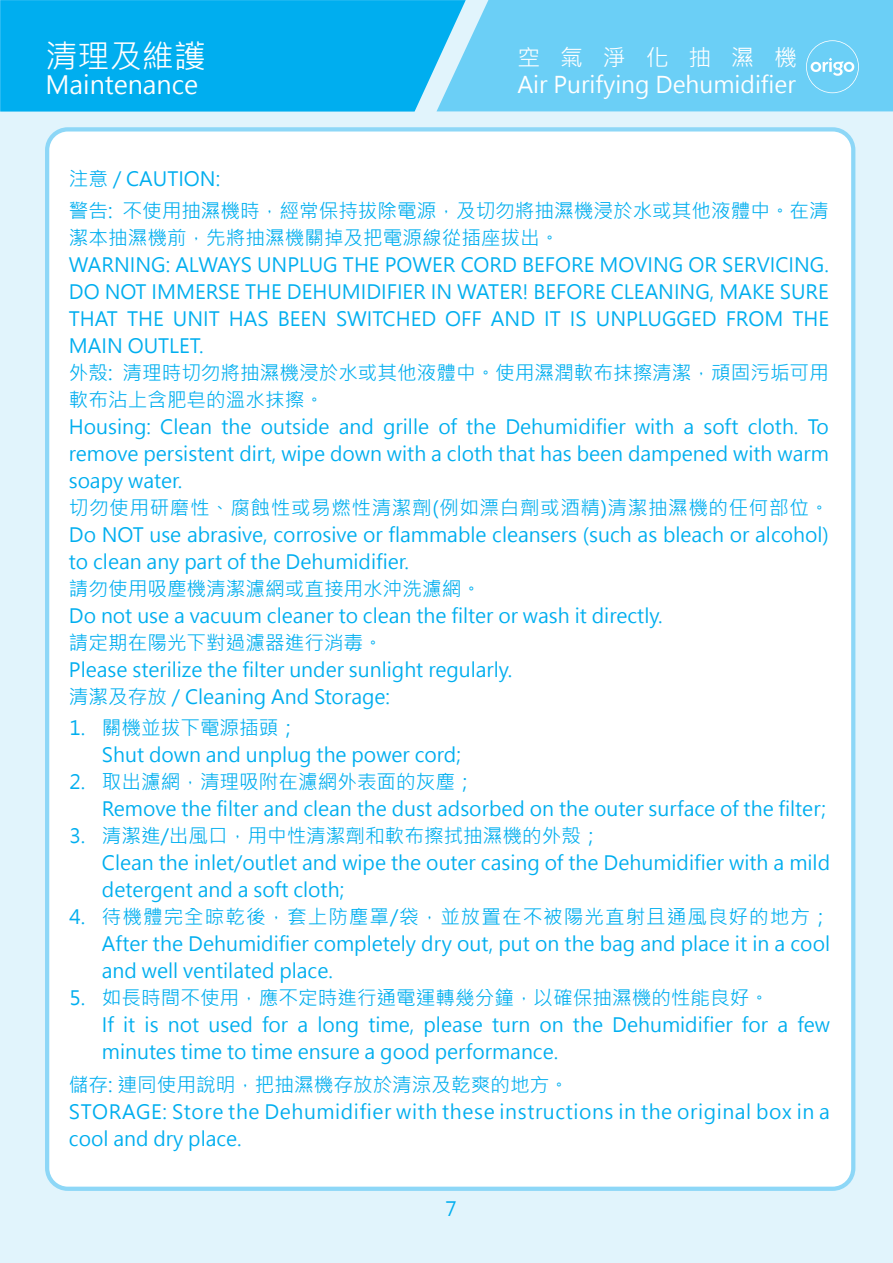
<style>
.page{position:relative;width:893px;height:1263px;background:#e1f4fc}
.page>*{position:absolute;margin:0;border:0;box-sizing:border-box;transform-origin:0 0}
.t1{font:32.1px "Microsoft Jheng Hei";color:#fff}
.t2{font:25.05px "Microsoft Jheng Hei";color:#fff}
.t3{font:22.8px/27.5px "Microsoft Jheng Hei";color:#fff}
.t4{font:19.65px/27px "Microsoft Jheng Hei";color:#00aeef}
.t5{font:19.65px/27px "Microsoft Jheng Hei";letter-spacing:.03em;color:#00aeef}
</style>
<div class="page">
<div style="left:0;top:0;width:466px;height:112px;background:#00aeef"></div>
<div style="left:436px;top:0;width:457px;height:111px;background:#6bcff6"></div>
<svg style="left:806px;top:40px;width:53px;height:53px;background:#7fd5f7"></svg>
<div style="left:47px;top:129px;width:806px;height:1060px;background:#fff;border-radius:21px"></div>
<div style="left:45px;top:127px;width:810px;height:1064px;border:4px solid #8dd7f7;border-radius:21px"></div>
<h1 class="t1" style="left:45px;top:36px;width:162px">清理及維護</h1>
<p class="t3" style="left:517px;top:44px;width:281px">空 氣 淨 化 抽 濕 機<br>Air Purifying Dehumidifier</p>
<p class="t2" style="left:45px;top:69px;width:154px">Maintenance</p>
<p class="t4" style="left:69px;top:162px;width:761px;line-height:32.1px">注意 / CAUTION:<br>警告: 不使用抽濕機時，經常保持拔除電源，及切勿將抽濕機浸於水或其他液體中。在清</p>
<p class="t4" style="left:69px;top:224px;width:762px">潔本抽濕機前，先將抽濕機關掉及把電源線從插座拔出。<br>WARNING: ALWAYS UNPLUG THE POWER CORD BEFORE MOVING OR SERVICING.<br>DO NOT IMMERSE THE DEHUMIDIFIER IN WATER! BEFORE CLEANING, MAKE SURE THAT THE UNIT HAS BEEN SWITCHED OFF AND IT IS UNPLUGGED FROM THE MAIN OUTLET.<br>外殼: 清理時切勿將抽濕機浸於水或其他液體中。使用濕潤軟布抹擦清潔，頑固污垢可用軟布沾上含肥皂的溫水抹擦。<br>Housing: Clean the outside and grille of the Dehumidifier with a soft cloth. To remove persistent dirt, wipe down with a cloth that has been dampened with warm soapy water.<br>切勿使用研磨性、腐蝕性或易燃性清潔劑(例如漂白劑或酒精)清潔抽濕機的任何部位。Do NOT use abrasive, corrosive or flammable cleansers (such as bleach or alcohol) to clean any part of the Dehumidifier.<br>請勿使用吸塵機清潔濾網或直接用水沖洗濾網。<br>Do not use a vacuum cleaner to clean the filter or wash it directly.<br>請定期在陽光下對過濾器進行消毒。<br>Please sterilize the filter under sunlight regularly.<br>清潔及存放 / Cleaning And Storage:</p>
<p class="t4" style="left:102px;top:714px;width:730px">關機並拔下電源插頭；<br>Shut down and unplug the power cord;<br>取出濾網，清理吸附在濾網外表面的灰塵；<br>Remove the filter and clean the dust adsorbed on the outer surface of the filter;清潔進/出風口，用中性清潔劑和軟布擦拭抽濕機的外殼；<br>Clean the inlet/outlet and wipe the outer casing of the Dehumidifier with a mild detergent and a soft cloth;<br>待機體完全晾乾後，套上防塵罩/袋，並放置在不被陽光直射且通風良好的地方；After the Dehumidifier completely dry out, put on the bag and place it in a cool and well ventilated place.<br>如長時間不使用，應不定時進行通電運轉幾分鐘，以確保抽濕機的性能良好。<br>If it is not used for a long time, please turn on the Dehumidifier for a few minutes time to time ensure a good performance.</p>
<p class="t4" style="left:70px;top:714px;width:17px">1.</p>
<p class="t4" style="left:70px;top:768px;width:17px">2.</p>
<p class="t4" style="left:70px;top:822px;width:17px">3.</p>
<p class="t4" style="left:70px;top:903px;width:17px">4.</p>
<p class="t4" style="left:70px;top:984px;width:17px">5.</p>
<p class="t5" style="left:69px;top:1071px;width:762px">儲存: 連同使用說明，把抽濕機存放於清涼及乾爽的地方。<br>STORAGE: Store the Dehumidifier with these instructions in the original box in a cool and dry place.</p>
<p class="t4" style="left:445px;top:1195px;width:13px">7</p>
</div>
